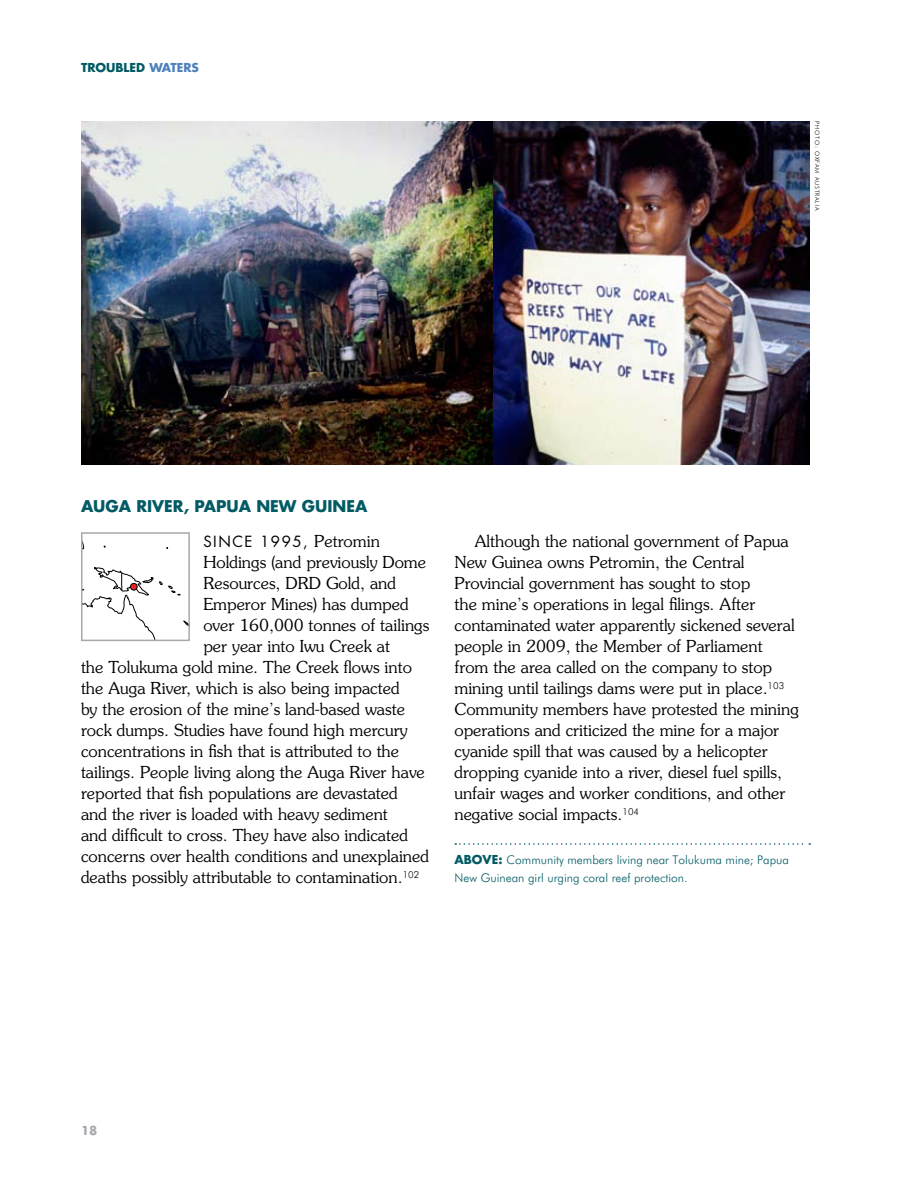
<style>
.page{position:relative;width:918px;height:1188px;background:#fff}
.page>*{position:absolute;margin:0;border:0;box-sizing:border-box;transform-origin:0 0}
.t1{font:300 16.5px/21px "Souvenir";color:#000}
.t2{font:700 15.75px "Futura";color:#025b64}
.t3{font:15px "Futura";letter-spacing:.1em;color:#000}
.t4{font:300 12px/18px "Futuri SW";color:#025b64}
.t5{font:700 12px "Futura";color:#025b64}
.t6{font:700 12px "Futura";color:#4f81bd}
.t7{font:700 12px "Futura";color:#a7a9ac}
.t8{font:300 6px "Futuri SW";color:#000}
.s1{font-family:"Souvenir";font-weight:300;font-size:16.5px}
.s2{font-family:"Futura";font-weight:700}
</style>
<div class="page">
<svg style="left:84px;top:545px;width:103px;height:93px"></svg>
<div style="left:130px;top:583px;width:7px;height:7px;background:#ed2024;border-radius:50%"></div>
<div style="left:130px;top:583px;width:8px;height:8px;border:1px solid #000;border-radius:50%"></div>
<div style="left:81px;top:532px;width:109px;height:109px;border:2px solid #a7a9ac"></div>
<img style="left:81px;top:122px;width:729px;height:343px">
<svg style="left:455px;top:843px;width:355px;height:2px"></svg>
<p class="t5" style="left:81px;top:59px;width:9px">TROUBLED</p>
<p class="t6" style="left:149px;top:59px;width:10px">WATERS</p>
<p class="t8" style="left:821px;top:121px;width:90px;rotate:90deg">photo: Oxfam Australia</p>
<p class="t2" style="left:81px;top:495px;width:190px">AUGA RIVER, PAPUA NEW</p>
<p class="t2" style="left:302px;top:495px;width:56px">GUINEA</p>
<p class="t3" style="left:203px;top:531px;width:178px">SINC E 1995, <span class="s1">Petromin</span></p>
<p class="t1" style="left:203px;top:551px;width:224px">Holdings (and previously Dome</p>
<p class="t1" style="left:203px;top:572px;width:194px">Resources, DRD Gold, and</p>
<p class="t1" style="left:203px;top:593px;width:207px">Emperor Mines) has dumped</p>
<p class="t1" style="left:203px;top:614px;width:228px">over 160,000 tonnes of tailings</p>
<p class="t1" style="left:203px;top:635px;width:188px">per year into Iwu Creek at</p>
<p class="t1" style="left:81px;top:656px;width:332px">the Tolukuma gold mine. The Creek flows into</p>
<p class="t1" style="left:81px;top:677px;width:320px">the Auga River, which is also being impacted</p>
<p class="t1" style="left:81px;top:698px;width:326px">by the erosion of the mine’s land-based waste</p>
<p class="t1" style="left:81px;top:719px;width:328px">rock dumps. Studies have found high mercury</p>
<p class="t1" style="left:81px;top:740px;width:320px">concentrations in fish that is attributed to the</p>
<p class="t1" style="left:81px;top:761px;width:345px">tailings. People living along the Auga River have</p>
<p class="t1" style="left:81px;top:782px;width:318px">reported that fish populations are devastated</p>
<p class="t1" style="left:81px;top:803px;width:308px">and the river is loaded with heavy sediment</p>
<p class="t1" style="left:81px;top:824px;width:328px">and difficult to cross. They have also indicated</p>
<p class="t1" style="left:81px;top:845px;width:350px">concerns over health conditions and unexplained</p>
<p class="t1" style="left:81px;top:866px;width:340px">deaths possibly attributable to contamination.<sup>102</sup></p>
<p class="t1" style="left:455px;top:530px;width:346px;text-indent:20px">Although the national government of Papua New Guinea owns Petromin, the Central Provincial government has sought to stop<br>the mine’s operations in legal filings. After contaminated water apparently sickened several people in 2009, the Member of Parliament from the area called on the company to stop mining until tailings dams were put in place.<sup>103<br></sup>Community members have protested the mining operations and criticized the mine for a major cyanide spill that was caused by a helicopter dropping cyanide into a river, diesel fuel spills, unfair wages and worker conditions, and other negative social impacts.<sup>104</sup></p>
<p class="t4" style="left:454px;top:851px;width:336px"><span class="s2">ABOVE:</span> Community members living near Tolukuma mine; Papua<br>New Guinean girl urging coral reef protection.</p>
<p class="t7" style="left:81px;top:1122px;width:18px">18</p>
</div>
